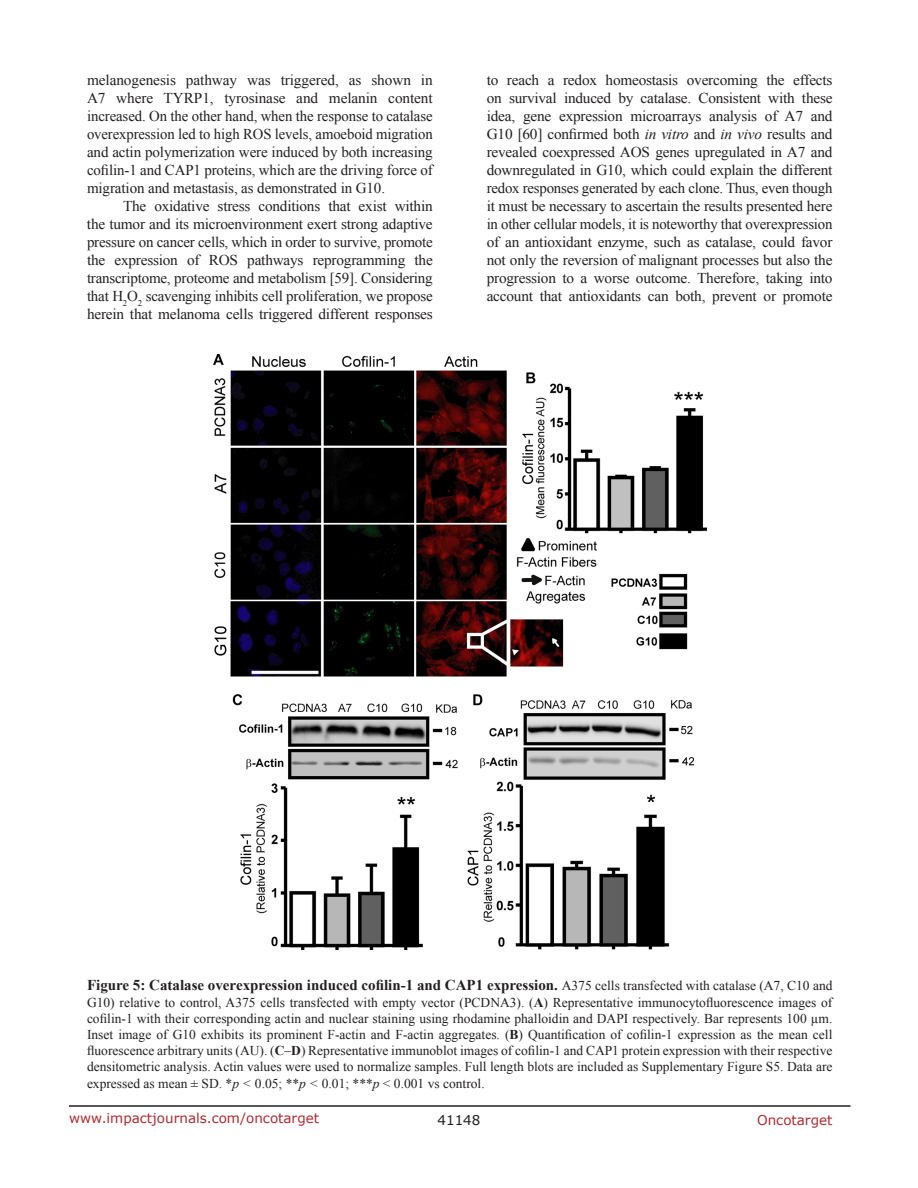
<style>
.page{position:relative;width:918px;height:1188px;background:#fff}
.page>*{position:absolute;margin:0;border:0;box-sizing:border-box;transform-origin:0 0}
.t1{font:15px/18px "Times New Roman";letter-spacing:-.015em;color:#231f20;text-align:justify}
.t2{font:700 15px "Times New Roman";color:#231f20}
.t3{font:13.5px/16.2px "Times New Roman";color:#231f20;text-align:justify}
.t4{font:13.5px "Verdana";color:#ac2b31}
.t5{font:13.5px "Verdana";color:#231f20}
.s1{font-style:italic}
.s2{font-weight:400;font-size:13.5px}
.s3{font-weight:700}
</style>
<div class="page">
<hr style="left:69px;top:1105px;width:781px;height:2px;background:#231f20">
<img style="left:213px;top:354px;width:493px;height:596px">
<p class="t1" style="left:87px;top:71px;width:347px">melanogenesis pathway was triggered, as shown in A7 where TYRP1, tyrosinase and melanin content increased. On the other hand, when the response to catalase overexpression led to high ROS levels, amoeboid migration and actin polymerization were induced by both increasing cofilin-1 and CAP1 proteins, which are the driving force of migration and metastasis, as demonstrated in G10.</p>
<p class="t1" style="left:87px;top:197px;width:347px;text-indent:36px">The oxidative stress conditions that exist within the tumor and its microenvironment exert strong adaptive pressure on cancer cells, which in order to survive, promote the expression of ROS pathways reprogramming the transcriptome, proteome and metabolism [59]. Considering that H<sub>2</sub>O<sub>2</sub> scavenging inhibits cell proliferation, we propose herein that melanoma cells triggered different responses</p>
<p class="t1" style="left:487px;top:71px;width:347px">to reach a redox homeostasis overcoming the effects on survival induced by catalase. Consistent with these idea, gene expression microarrays analysis of A7 and G10 [60] confirmed both <span class="s1">in vitro</span> and <span class="s1">in vivo</span> results and revealed coexpressed AOS genes upregulated in A7 and downregulated in G10, which could explain the different redox responses generated by each clone. Thus, even though it must be necessary to ascertain the results presented here in other cellular models, it is noteworthy that overexpression of an antioxidant enzyme, such as catalase, could favor not only the reversion of malignant processes but also the progression to a worse outcome. Therefore, taking into account that antioxidants can both, prevent or promote</p>
<p class="t2" style="left:87px;top:975px;width:747px">Figure 5: Catalase overexpression induced cofilin-1 and CAP1 expression. <span class="s2">A375 cells transfected with catalase (A7, C10 and</span></p>
<p class="t3" style="left:87px;top:994px;width:747px">G10) relative to control, A375 cells transfected with empty vector (PCDNA3). (<span class="s3">A</span>) Representative immunocytofluorescence images of cofilin-1 with their corresponding actin and nuclear staining using rhodamine phalloidin and DAPI respectively. Bar represents 100 µm.<br>Inset image of G10 exhibits its prominent F-actin and F-actin aggregates. (<span class="s3">B</span>) Quantification of cofilin-1 expression as the mean cell fluorescence arbitrary units (AU). (<span class="s3">C</span>–<span class="s3">D</span>) Representative immunoblot images of cofilin-1 and CAP1 protein expression with their respective densitometric analysis. Actin values were used to normalize samples. Full length blots are included as Supplementary Figure S5. Data are expressed as mean ± SD. *<span class="s1">p &lt;</span> 0.05; **<span class="s1">p &lt;</span> 0.01; ***<span class="s1">p</span> &lt; 0.001 vs control.</p>
<p class="t4" style="left:69px;top:1109px;width:252px">www.impactjournals.com/oncotarget</p>
<p class="t5" style="left:438px;top:1111px;width:44px">41148</p>
<p class="t4" style="left:757px;top:1111px;width:77px">Oncotarget</p>
</div>
